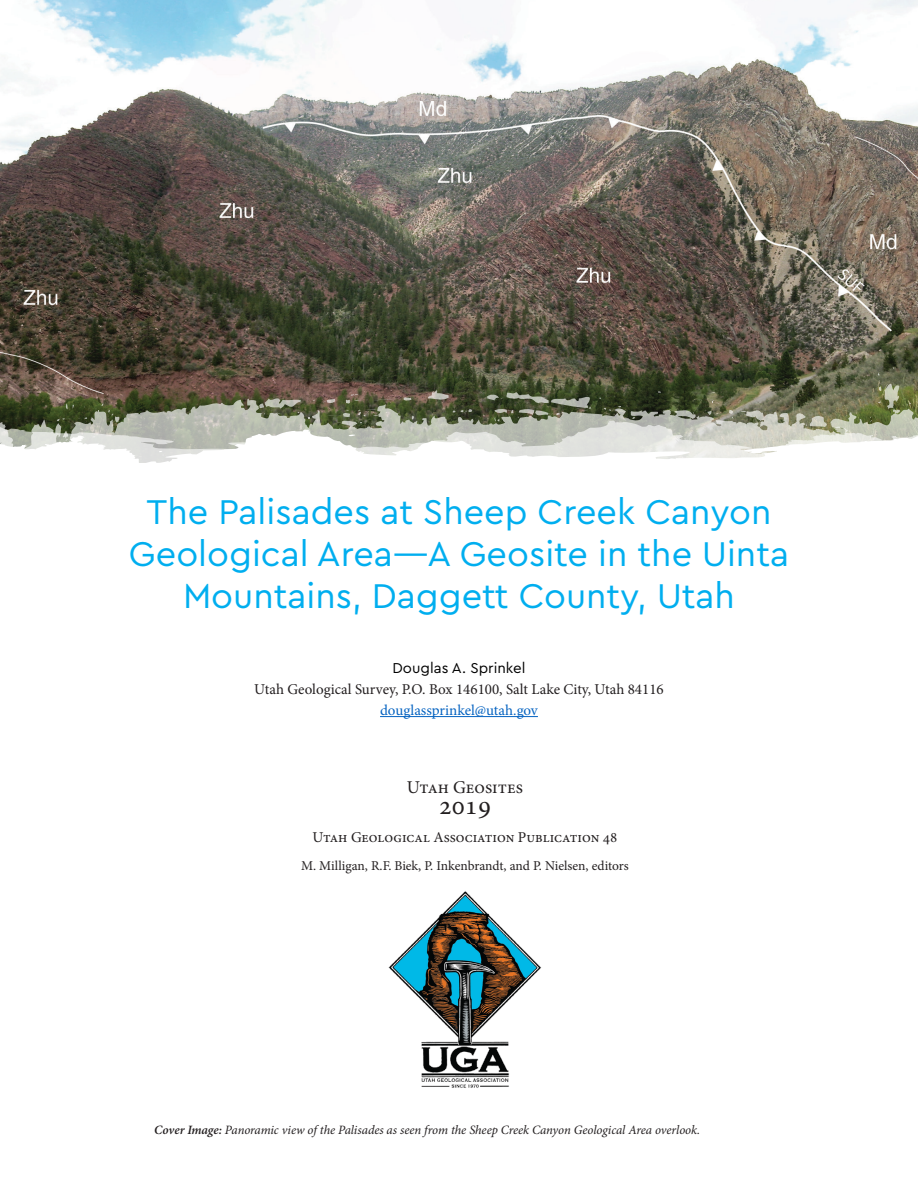
<style>
.page{position:relative;width:918px;height:1188px;background:#fff}
.page>*{position:absolute;margin:0;border:0;box-sizing:border-box;transform-origin:0 0}
.t1{font:36px/42px "Cera Basic";color:#00aeef;text-align:center}
.locations{font:27px "Minion Pro";color:#231f20}
.locations-2{font:18px "Minion Pro";color:#231f20}
.locations-3{font:15px "Minion Pro";color:#231f20}
.t2{font:15px "Minion Pro";color:#0563c1}
.Authors{font:15px "Cera Basic";color:#000}
.locations-4{font:13.5px "Minion Pro";letter-spacing:-.01em;color:#231f20}
.figures{font:italic 12.75px "Minion Pro";letter-spacing:-.005em;color:#231f20}
.s1{font-weight:600}
</style>
<div class="page">
<img style="left:0;top:0;width:918px;height:398px">
<svg style="left:0;top:398px;width:918px;height:22px;background:#6a6f54"></svg>
<svg style="left:658px;top:391px;width:7px;height:3px"></svg>
<svg style="left:712px;top:401px;width:8px;height:3px"></svg>
<svg style="left:726px;top:410px;width:7px;height:10px"></svg>
<svg style="left:603px;top:405px;width:18px;height:7px"></svg>
<svg style="left:877px;top:367px;width:23px;height:43px"></svg>
<svg style="left:799px;top:415px;width:33px;height:5px"></svg>
<svg style="left:403px;top:390px;width:71px;height:30px;background:#56573f"></svg>
<svg style="left:484px;top:392px;width:107px;height:28px;background:#656d55"></svg>
<svg style="left:259px;top:393px;width:138px;height:27px;background:#6e6d55"></svg>
<svg style="left:57px;top:404px;width:68px;height:16px"></svg>
<svg style="left:0;top:420px;width:918px;height:43px"></svg>
<img style="left:421px;top:1058px;width:89px;height:30px">
<svg style="left:388px;top:891px;width:154px;height:167px"></svg>
<hr style="left:380px;top:716px;width:158px;height:1px;background:#0563c1">
<p class="t1" style="left:129px;top:491px;width:662px">The Palisades at Sheep Creek Canyon<br>Geological Area—A Geosite in the Uinta<br>Mountains, Daggett County, Utah</p>
<p class="Authors" style="left:393px;top:659px;width:134px">Douglas A. Sprinkel</p>
<p class="locations-3" style="left:254px;top:679px;width:411px">Utah Geological Survey, P.O. Box 146100, Salt Lake City, Utah 84116</p>
<p class="t2" style="left:380px;top:700px;width:159px">douglassprinkel@utah.gov</p>
<p class="locations-2" style="left:407px;top:776px;width:118px">Utah Geosites</p>
<p class="locations" style="left:439px;top:788px;width:54px">2019</p>
<p class="locations-3" style="left:312px;top:827px;width:306px">Utah Geological Association Publication 48</p>
<p class="locations-4" style="left:301px;top:856px;width:329px">M. Milligan, R.F. Biek, P. Inkenbrandt, and P. Nielsen, editors</p>
<p class="figures" style="left:154px;top:1121px;width:547px"><span class="s1">Cover Image:</span> Panoramic view of the Palisades as seen from the Sheep Creek Canyon Geological Area overlook.</p>
</div>
